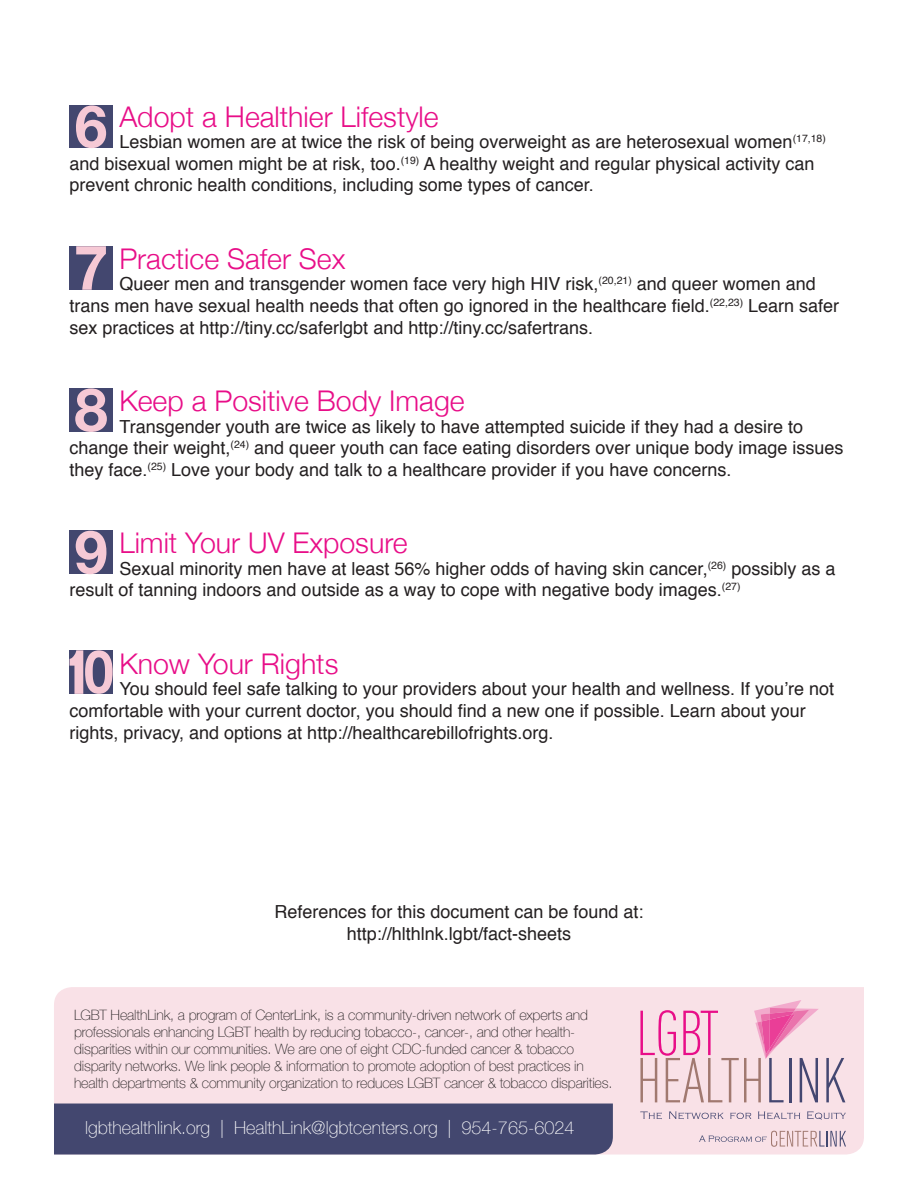
<style>
.page{position:relative;width:918px;height:1188px;background:#fff}
.page>*{position:absolute;margin:0;border:0;box-sizing:border-box;transform-origin:0 0}
.t1{font:300 28.5px "Helvetica Neue";color:#e80e88}
.t2{font:18px/21.6px "Helvetica";color:#231f20}
.t3{font:100 18px "Helvetica Neue";color:#fff}
.t4{font:100 14.25px/17.1px "Helvetica Neue";letter-spacing:-.01em;color:#231f20}
</style>
<div class="page">
<div style="left:70px;top:105px;width:43px;height:43px;background:#43476f"></div>
<svg style="left:76px;top:105px;width:30px;height:43px"></svg>
<div style="left:70px;top:246px;width:43px;height:44px;background:#43476f"></div>
<svg style="left:76px;top:246px;width:30px;height:44px"></svg>
<div style="left:70px;top:388px;width:43px;height:44px;background:#43476f"></div>
<svg style="left:75px;top:388px;width:32px;height:44px"></svg>
<div style="left:70px;top:531px;width:43px;height:43px;background:#43476f"></div>
<svg style="left:76px;top:531px;width:30px;height:43px"></svg>
<svg style="left:70px;top:650px;width:43px;height:44px;background:#ab92aa"></svg>
<div style="left:54px;top:987px;width:810px;height:168px;background:#f9e1e7"></div>
<div style="left:54px;top:1104px;width:559px;height:51px;background:#43476f"></div>
<svg style="left:826px;top:1058px;width:19px;height:44px"></svg>
<svg style="left:640px;top:1000px;width:179px;height:102px;background:#ebc1d2"></svg>
<svg style="left:640px;top:1111px;width:22px;height:8px"></svg>
<svg style="left:669px;top:1112px;width:55px;height:7px"></svg>
<svg style="left:730px;top:1112px;width:21px;height:7px"></svg>
<svg style="left:758px;top:1112px;width:42px;height:7px"></svg>
<svg style="left:807px;top:1111px;width:39px;height:9px"></svg>
<svg style="left:699px;top:1131px;width:147px;height:16px;background:#dfc8d1"></svg>
<p class="t1" style="left:119px;top:94px;width:321px">Adopt a Healthier Lifestyle</p>
<p class="t2" style="left:70px;top:132px;width:758px;text-indent:50px">Lesbian women are at twice the risk of being overweight as are heterosexual women<sup>(17,18) </sup>and bisexual women might be at risk, too.<sup>(19)</sup> A healthy weight and regular physical activity can prevent chronic health conditions, including some types of cancer.</p>
<p class="t1" style="left:119px;top:236px;width:228px">Practice Safer Sex</p>
<p class="t2" style="left:70px;top:274px;width:771px;text-indent:50px">Queer men and transgender women face very high HIV risk,<sup>(20,21)</sup> and queer women and trans men have sexual health needs that often go ignored in the healthcare field.<sup>(22,23)</sup> Learn safer sex practices at http://tiny.cc/saferlgbt and http://tiny.cc/safertrans.</p>
<p class="t1" style="left:119px;top:378px;width:347px">Keep a Positive Body Image</p>
<p class="t2" style="left:70px;top:416px;width:776px;text-indent:50px">Transgender youth are twice as likely to have attempted suicide if they had a desire to change their weight,<sup>(24)</sup> and queer youth can face eating disorders over unique body image issues they face.<sup>(25)</sup> Love your body and talk to a healthcare provider if you have concerns.</p>
<p class="t1" style="left:119px;top:520px;width:290px">Limit Your UV Exposure</p>
<p class="t2" style="left:70px;top:558px;width:767px;text-indent:50px">Sexual minority men have at least 56% higher odds of having skin cancer,<sup>(26)</sup> possibly as a result of tanning indoors and outside as a way to cope with negative body images.<sup>(27)</sup></p>
<p class="t1" style="left:119px;top:641px;width:221px">Know Your Rights</p>
<p class="t2" style="left:70px;top:679px;width:766px;text-indent:50px">You should feel safe talking to your providers about your health and wellness. If you’re not comfortable with your current doctor, you should find a new one if possible. Learn about your rights, privacy, and options at http://healthcarebillofrights.org.</p>
<p class="t2" style="left:274px;top:901px;width:371px">References for this document can be found at:</p>
<p class="t2" style="left:347px;top:923px;width:226px">http://hlthlnk.lgbt/fact-sheets</p>
<p class="t4" style="left:74px;top:1006px;width:540px">LGBT HealthLink, a program of CenterLink, is a community-driven network of experts and professionals enhancing LGBT health by reducing tobacco-, cancer-, and other health&shy;disparities within our communities. We are one of eight CDC-funded cancer &amp; tobacco disparity networks. We link people &amp; information to promote adoption of best practices in health departments &amp; community organization to reduces LGBT cancer &amp; tobacco disparities.</p>
<p class="t3" style="left:85px;top:1114px;width:491px">lgbthealthlink.org | HealthLink@lgbtcenters.org | 954-765-6024</p>
</div>
